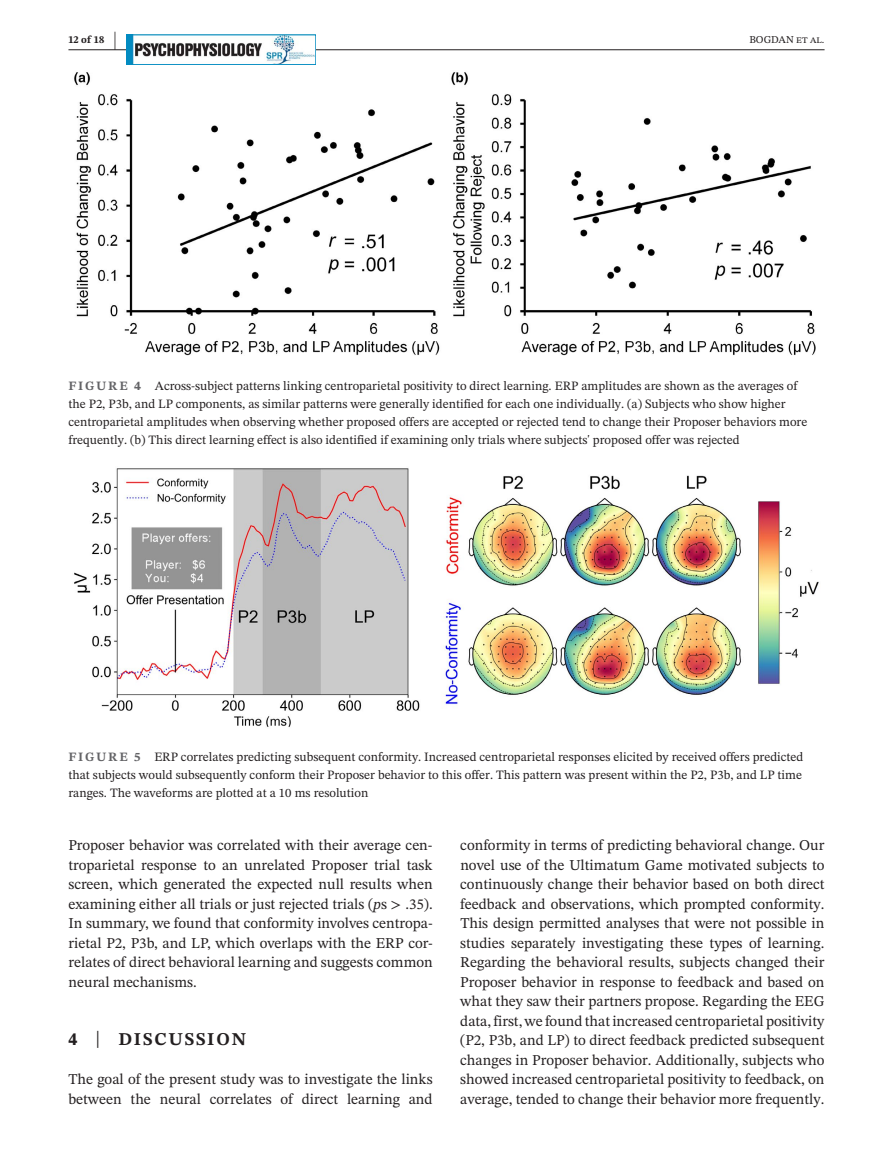
<style>
.page{position:relative;width:893px;height:1174px;background:#fff}
.page>*{position:absolute;margin:0;border:0;box-sizing:border-box;transform-origin:0 0}
.t1{font:700 18px "STIX Two Text";letter-spacing:.1em;color:#231f20}
.t2{font:15px/19.5px "STIX Two Text";color:#231f20;text-align:justify}
.t3{font:12.75px/18px "STIX Two Text";color:#231f20;text-align:justify}
.t4{font:10.5px "STIX Two Text";color:#231f20}
.t5{font:700 10.5px "STIX Two Text";color:#231f20}
.s1{font-size:21px}
.s2{font-weight:700;color:#636366}
.s3{font-style:italic}
.s4{font-weight:400;font-size:23.7px}
</style>
<div class="page">
<hr style="left:68px;top:49px;width:756px;height:1px;background:#231f20">
<img style="left:128px;top:37px;width:186px;height:26px">
<div style="left:126px;top:35px;width:190px;height:30px;border:1px solid #028bc1"></div>
<img style="left:74px;top:468px;width:745px;height:259px">
<img style="left:74px;top:72px;width:742px;height:284px">
<p class="t5" style="left:68px;top:32px;width:50px">12 of 18 <span class="s1">|</span></p>
<p class="t4" style="left:749px;top:32px;width:77px">BOGDAN et al.</p>
<p class="t3" style="left:68px;top:376px;width:740px;text-align:left"><span class="s2">FIGURE 4</span> Across-subject patterns linking centroparietal positivity to direct learning. ERP amplitudes are shown as the averages of the P2, P3b, and LP components, as similar patterns were generally identified for each one individually. (a) Subjects who show higher centroparietal amplitudes when observing whether proposed offers are accepted or rejected tend to change their Proposer behaviors more frequently. (b) This direct learning effect is also identified if examining only trials where subjects' proposed offer was rejected</p>
<p class="t3" style="left:68px;top:747px;width:736px"><span class="s2">FIGURE 5</span> ERP correlates predicting subsequent conformity. Increased centroparietal responses elicited by received offers predicted that subjects would subsequently conform their Proposer behavior to this offer. This pattern was present within the P2, P3b, and LP time ranges. The waveforms are plotted at a 10 ms resolution</p>
<p class="t2" style="left:68px;top:835px;width:366px">Proposer behavior was correlated with their average cen&shy;troparietal response to an unrelated Proposer trial task screen, which generated the expected null results when examining either all trials or just rejected trials (<span class="s3">p</span>s &gt; .35).<br>In summary, we found that conformity involves centropa&shy;rietal P2, P3b, and LP, which overlaps with the ERP cor&shy;relates of direct behavioral learning and suggests common neural mechanisms.</p>
<p class="t1" style="left:68px;top:1026px;width:179px">4 <span class="s4">|</span> DISCUSSION</p>
<p class="t2" style="left:68px;top:1069px;width:366px">The goal of the present study was to investigate the links between the neural correlates of direct learning and</p>
<p class="t2" style="left:460px;top:835px;width:366px">conformity in terms of predicting behavioral change. Our novel use of the Ultimatum Game motivated subjects to continuously change their behavior based on both direct feedback and observations, which prompted conformity.<br>This design permitted analyses that were not possible in studies separately investigating these types of learning.<br>Regarding the behavioral results, subjects changed their Proposer behavior in response to feedback and based on what they saw their partners propose. Regarding the EEG data,first,we found thatincreased centroparietal positivity (P2, P3b, and LP) to direct feedback predicted subsequent changes in Proposer behavior. Additionally, subjects who showed increased centroparietal positivity to feedback, on average, tended to change their behavior more frequently.</p>
</div>
